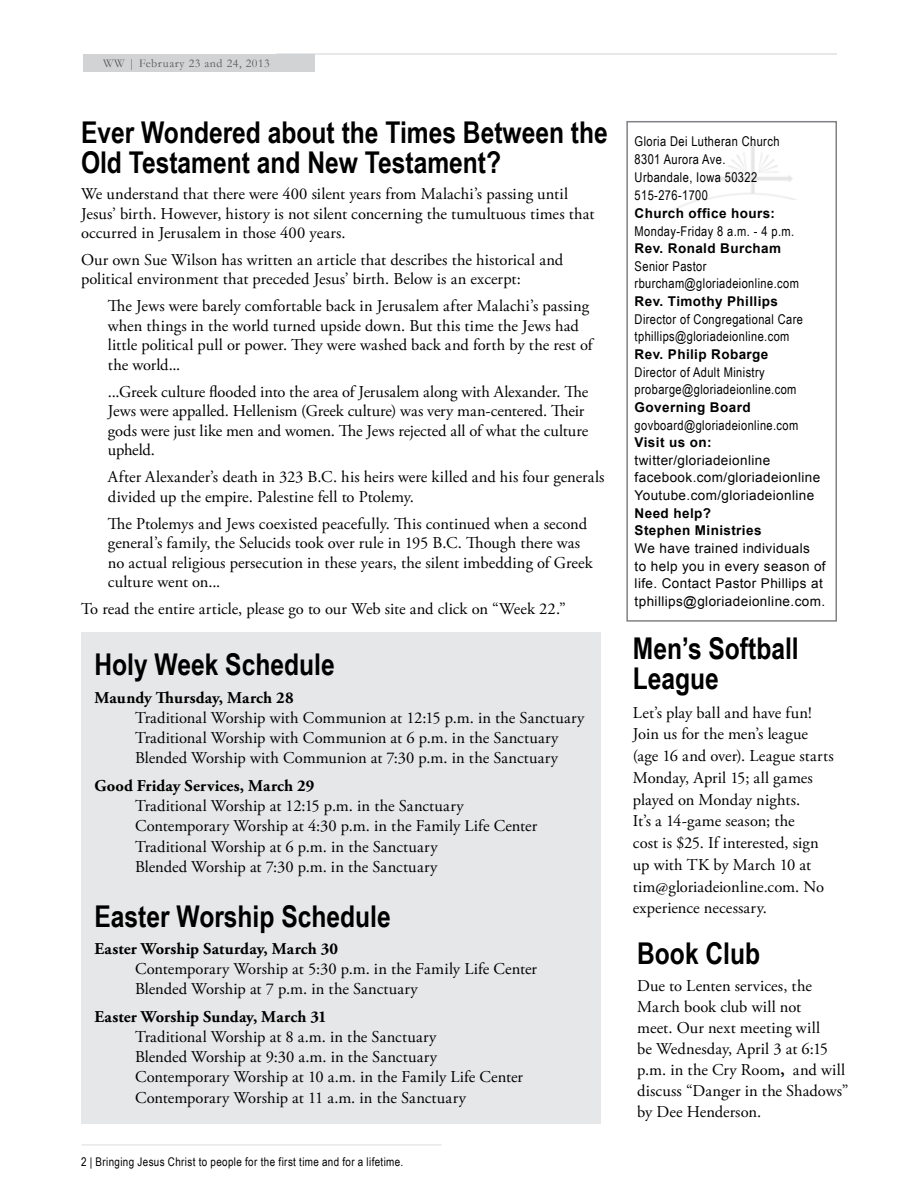
<style>
.page{position:relative;width:918px;height:1188px;background:#fff}
.page>*{position:absolute;margin:0;border:0;box-sizing:border-box;transform-origin:0 0}
.t1{font:700 30px/30px "Arial Narrow";color:#000}
.t2{font:16.5px/19.5px "Adobe Garamond Pro";letter-spacing:.005em;color:#000}
.t3{font:700 16.5px "Adobe Garamond Pro";letter-spacing:.005em;color:#000}
.t4{font:13.5px/18px "Arial Narrow";letter-spacing:.03em;color:#000}
.t5{font:13.5px/17.7px "Arial";letter-spacing:.03em;color:#000}
.t6{font:700 13.5px/17.7px "Arial";letter-spacing:.03em;color:#000}
.t7{font:12px "Arial Narrow";letter-spacing:.03em;color:#000}
.t8{font:12px "Garamond";letter-spacing:.045em;color:#58595b}
.s1{font-weight:700}
</style>
<div class="page">
<img style="left:663px;top:142px;width:133px;height:73px">
<hr style="left:276px;top:54px;width:561px;height:1px;background:#bcbec0">
<div style="left:83px;top:54px;width:231px;height:17px;background:#d1d3d4"></div>
<hr style="left:81px;top:1145px;width:361px;height:1px;background:#dcddde">
<div style="left:81px;top:632px;width:519px;height:492px;background:#e6e7e8"></div>
<div style="left:626px;top:121px;width:211px;height:501px;border:2px solid #808285"></div>
<p class="t8" style="left:103px;top:56px;width:168px">WW | February 23 and 24, 2013</p>
<h1 class="t1" style="left:81px;top:116px;width:528px">Ever Wondered about the Times Between the<br>Old Testament and New Testament?</h1>
<p class="t2" style="left:81px;top:185px;width:515px">We understand that there were 400 silent years from Malachi’s passing until<br>Jesus’ birth. However, history is not silent concerning the tumultuous times that occurred in Jerusalem in those 400 years.</p>
<p class="t2" style="left:81px;top:251px;width:484px">Our own Sue Wilson has written an article that describes the historical and political environment that preceded Jesus’ birth. Below is an excerpt:</p>
<p class="t2" style="left:108px;top:297px;width:486px">The Jews were barely comfortable back in Jerusalem after Malachi’s passing when things in the world turned upside down. But this time the Jews had little political pull or power. They were washed back and forth by the rest of the world...</p>
<p class="t2" style="left:108px;top:382px;width:482px">...Greek culture flooded into the area of Jerusalem along with Alexander. The Jews were appalled. Hellenism (Greek culture) was very man-centered. Their gods were just like men and women. The Jews rejected all of what the culture upheld.</p>
<p class="t2" style="left:108px;top:468px;width:498px">After Alexander’s death in 323 B.C. his heirs were killed and his four generals divided up the empire. Palestine fell to Ptolemy.</p>
<p class="t2" style="left:108px;top:514px;width:486px">The Ptolemys and Jews coexisted peacefully. This continued when a second general’s family, the Selucids took over rule in 195 B.C. Though there was no actual religious persecution in these years, the silent imbedding of Greek culture went on...</p>
<p class="t2" style="left:81px;top:600px;width:486px">To read the entire article, please go to our Web site and click on “Week 22.”</p>
<h1 class="t1" style="left:94px;top:648px;width:242px">Holy Week Schedule</h1>
<p class="t3" style="left:94px;top:688px;width:201px">Maundy Thursday, March 28</p>
<p class="t2" style="left:135px;top:708px;width:451px;line-height:20.2px">Traditional Worship with Communion at 12:15 p.m. in the Sanctuary<br>Traditional Worship with Communion at 6 p.m. in the Sanctuary<br>Blended Worship with Communion at 7:30 p.m. in the Sanctuary</p>
<p class="t3" style="left:94px;top:776px;width:221px">Good Friday Services, March 29</p>
<p class="t2" style="left:135px;top:796px;width:404px;line-height:20.2px">Traditional Worship at 12:15 p.m. in the Sanctuary Contemporary Worship at 4:30 p.m. in the Family Life Center Traditional Worship at 6 p.m. in the Sanctuary<br>Blended Worship at 7:30 p.m. in the Sanctuary</p>
<h1 class="t1" style="left:94px;top:900px;width:298px">Easter Worship Schedule</h1>
<p class="t3" style="left:94px;top:939px;width:245px">Easter Worship Saturday, March 30</p>
<p class="t2" style="left:135px;top:959px;width:404px;line-height:20.2px">Contemporary Worship at 5:30 p.m. in the Family Life Center<br>Blended Worship at 7 p.m. in the Sanctuary</p>
<p class="t3" style="left:94px;top:1007px;width:234px">Easter Worship Sunday, March 31</p>
<p class="t2" style="left:135px;top:1027px;width:390px;line-height:20.2px">Traditional Worship at 8 a.m. in the Sanctuary<br>Blended Worship at 9:30 a.m. in the Sanctuary Contemporary Worship at 10 a.m. in the Family Life Center Contemporary Worship at 11 a.m. in the Sanctuary</p>
<p class="t7" style="left:81px;top:1153px;width:324px">2 | Bringing Jesus Christ to people for the first time and for a lifetime.</p>
<p class="t4" style="left:635px;top:132px;width:146px">Gloria Dei Lutheran Church<br>8301 Aurora Ave.<br>Urbandale, Iowa 50322<br>515-276-1700</p>
<p class="t6" style="left:635px;top:205px;width:142px">Church office hours:</p>
<p class="t4" style="left:635px;top:221px;width:161px">Monday-Friday 8 a.m. - 4 p.m.</p>
<p class="t6" style="left:635px;top:240px;width:148px">Rev. Ronald Burcham</p>
<p class="t4" style="left:635px;top:257px;width:166px">Senior Pastor rburcham@gloriadeionline.com</p>
<p class="t6" style="left:635px;top:293px;width:145px">Rev. Timothy Phillips</p>
<p class="t4" style="left:635px;top:310px;width:170px">Director of Congregational Care tphillips@gloriadeionline.com</p>
<p class="t6" style="left:635px;top:346px;width:135px">Rev. Philip Robarge</p>
<p class="t4" style="left:635px;top:363px;width:163px">Director of Adult Ministry probarge@gloriadeionline.com</p>
<p class="t6" style="left:635px;top:399px;width:117px">Governing Board</p>
<p class="t4" style="left:635px;top:415px;width:165px">govboard@gloriadeionline.com</p>
<p class="t6" style="left:635px;top:434px;width:78px">Visit us on:</p>
<p class="t5" style="left:635px;top:451px;width:187px">twitter/gloriadeionline facebook.com/gloriadeionline<br>Youtube.com/gloriadeionline</p>
<p class="t6" style="left:635px;top:505px;width:128px">Need help?<br>Stephen Ministries</p>
<p class="t5" style="left:635px;top:540px;width:193px">We have trained individuals<br>to help you in every season of life. Contact Pastor Phillips at tphillips@gloriadeionline.com.</p>
<h1 class="t1" style="left:633px;top:632px;width:167px">Men’s Softball<br>League</h1>
<p class="t2" style="left:633px;top:702px;width:202px;line-height:21.8px">Let’s play ball and have fun!<br>Join us for the men’s league (age 16 and over). League starts<br>Monday, April 15; all games played on Monday nights.<br>It’s a 14-game season; the<br>cost is $25. If interested, sign up with TK by March 10 at tim@gloriadeionline.com. No experience necessary.</p>
<h1 class="t1" style="left:637px;top:937px;width:124px">Book Club</h1>
<p class="t2" style="left:637px;top:976px;width:213px;line-height:21px">Due to Lenten services, the<br>March book club will not<br>meet. Our next meeting will<br>be Wednesday, April 3 at 6:15 p.m. in the Cry Room<span class="s1">,</span> and will discuss “Danger in the Shadows” by Dee Henderson.</p>
</div>
